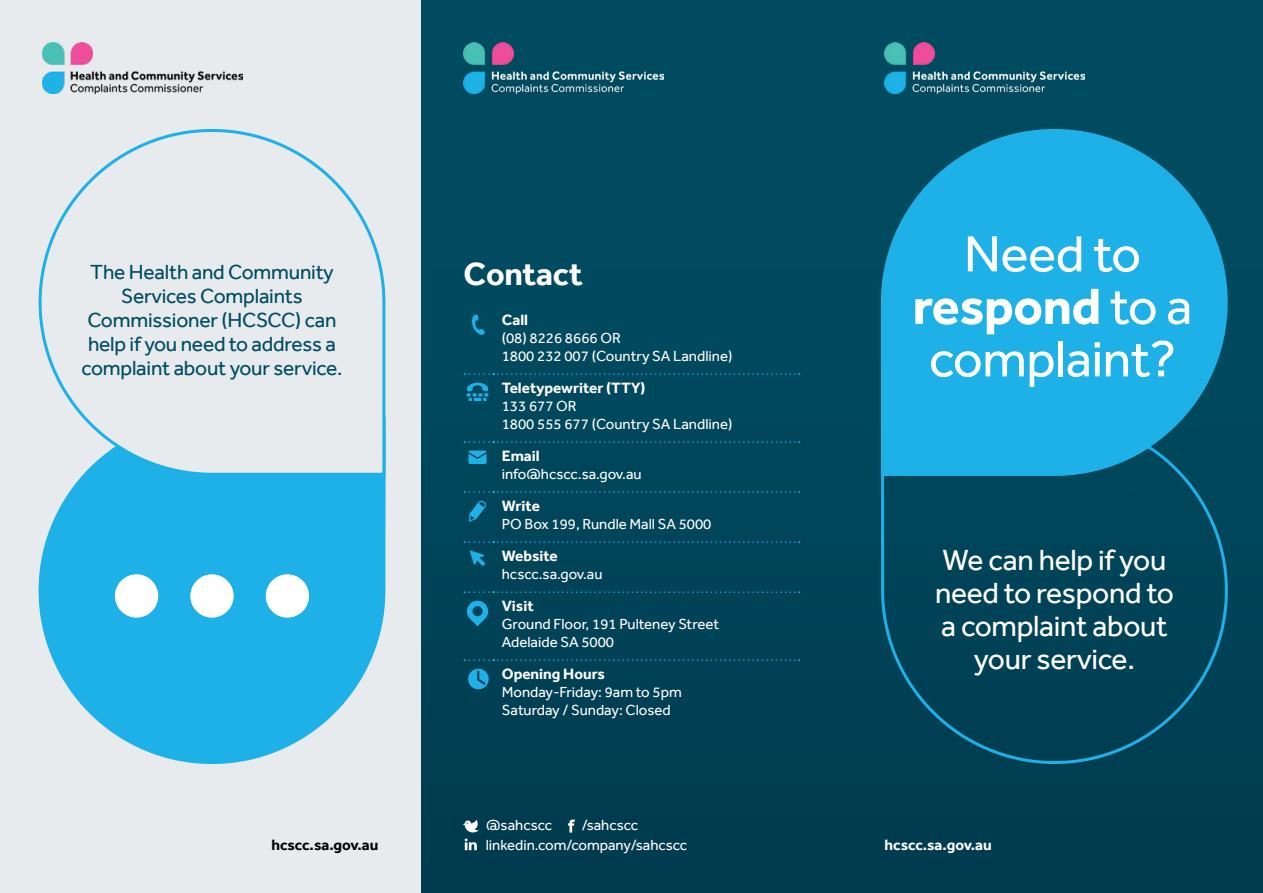
<style>
.page{position:relative;width:1263px;height:893px;background:#fff}
.page>*{position:absolute;margin:0;border:0;box-sizing:border-box;transform-origin:0 0}
.t1{font:52.5px/52.5px "Effra";letter-spacing:-.01em;color:#fff;text-align:center}
.t2{font:700 33px "Effra";letter-spacing:-.01em;color:#fff}
.t3{font:30px/33px "Effra";letter-spacing:-.01em;color:#fff;text-align:center}
.t4{font:21px/24px "Effra";letter-spacing:-.01em;color:#004b60;text-align:center}
.t5{font:700 15.3px "Effra";color:#fff}
.t6{font:700 15.3px "Effra";color:#000}
.t7{font:15px/18px "Effra";color:#fff}
.s1{font-weight:700}
</style>
<div class="page">
<div style="left:0;top:0;width:421px;height:893px;background:#e7ebee"></div>
<div style="left:421px;top:0;width:842px;height:893px;background:#00465b"></div>
<svg style="left:568px;top:819px;width:7px;height:14px"></svg>
<svg style="left:463px;top:820px;width:16px;height:30px"></svg>
<img style="left:463px;top:43px;width:201px;height:50px">
<img style="left:884px;top:43px;width:201px;height:50px">
<img style="left:43px;top:43px;width:200px;height:50px">
<svg style="left:880px;top:416px;width:348px;height:348px"></svg>
<svg style="left:881px;top:129px;width:347px;height:347px;fill:#1db1e7"></svg>
<svg style="left:39px;top:557px;width:346px;height:207px;fill:#1db1e7"></svg>
<div style="left:39px;top:417px;width:346px;height:140px;background:#1db1e7"></div>
<svg style="left:38px;top:129px;width:348px;height:348px"></svg>
<div style="left:115px;top:574px;width:43px;height:44px;background:#fff;border-radius:50%"></div>
<div style="left:190px;top:574px;width:44px;height:44px;background:#fff;border-radius:50%"></div>
<div style="left:266px;top:574px;width:43px;height:44px;background:#fff;border-radius:50%"></div>
<svg style="left:464px;top:373px;width:336px;height:2px"></svg>
<svg style="left:464px;top:441px;width:336px;height:2px"></svg>
<svg style="left:464px;top:491px;width:336px;height:2px"></svg>
<svg style="left:464px;top:541px;width:336px;height:2px"></svg>
<svg style="left:464px;top:591px;width:336px;height:2px"></svg>
<svg style="left:464px;top:659px;width:336px;height:2px"></svg>
<svg style="left:472px;top:315px;width:13px;height:20px"></svg>
<svg style="left:467px;top:382px;width:21px;height:19px"></svg>
<svg style="left:468px;top:451px;width:18px;height:13px"></svg>
<svg style="left:469px;top:500px;width:17px;height:22px"></svg>
<svg style="left:470px;top:551px;width:15px;height:15px"></svg>
<svg style="left:467px;top:600px;width:21px;height:26px"></svg>
<svg style="left:468px;top:669px;width:21px;height:20px"></svg>
<h3 class="t4" style="left:82px;top:260px;width:262px">The Health and Community<br>Services Complaints<br>Commissioner (HCSCC) can help if you need to address a complaint about your service.</h3>
<p class="t6" style="left:271px;top:836px;width:109px">hcscc.sa.gov.au</p>
<h2 class="t2" style="left:463px;top:255px;width:121px">Contact</h2>
<p class="t5" style="left:502px;top:311px;width:28px">Call</p>
<p class="t7" style="left:502px;top:329px;width:232px">(08) 8226 8666 OR<br>1800 232 007 (Country SA Landline)</p>
<p class="t5" style="left:502px;top:379px;width:145px">Teletypewriter (TTY)</p>
<p class="t7" style="left:502px;top:397px;width:232px">133 677 OR<br>1800 555 677 (Country SA Landline)</p>
<p class="t5" style="left:502px;top:447px;width:39px">Email</p>
<p class="t7" style="left:502px;top:465px;width:141px">info@hcscc.sa.gov.au</p>
<p class="t5" style="left:502px;top:497px;width:40px">Write</p>
<p class="t7" style="left:502px;top:515px;width:211px">PO Box 199, Rundle Mall SA 5000</p>
<p class="t5" style="left:502px;top:547px;width:57px">Website</p>
<p class="t7" style="left:502px;top:565px;width:102px">hcscc.sa.gov.au</p>
<p class="t5" style="left:502px;top:597px;width:33px">Visit</p>
<p class="t7" style="left:502px;top:615px;width:219px">Ground Floor, 191 Pulteney Street<br>Adelaide SA 5000</p>
<p class="t5" style="left:502px;top:665px;width:105px">Opening Hours</p>
<p class="t7" style="left:502px;top:683px;width:181px">Monday-Friday: 9am to 5pm<br>Saturday / Sunday: Closed</p>
<p class="t7" style="left:486px;top:816px;width:203px;line-height:19.4px;text-indent:96px">/sahcscc linkedin.com/company/sahcscc</p>
<p class="t7" style="left:486px;top:816px;width:67px">@sahcscc</p>
<h1 class="t1" style="left:912px;top:227px;width:281px">Need to <span class="s1">respond</span> to a complaint?</h1>
<h3 class="t3" style="left:935px;top:543px;width:240px">We can help if you need to respond to a complaint about your service.</h3>
<p class="t5" style="left:884px;top:836px;width:109px">hcscc.sa.gov.au</p>
</div>
